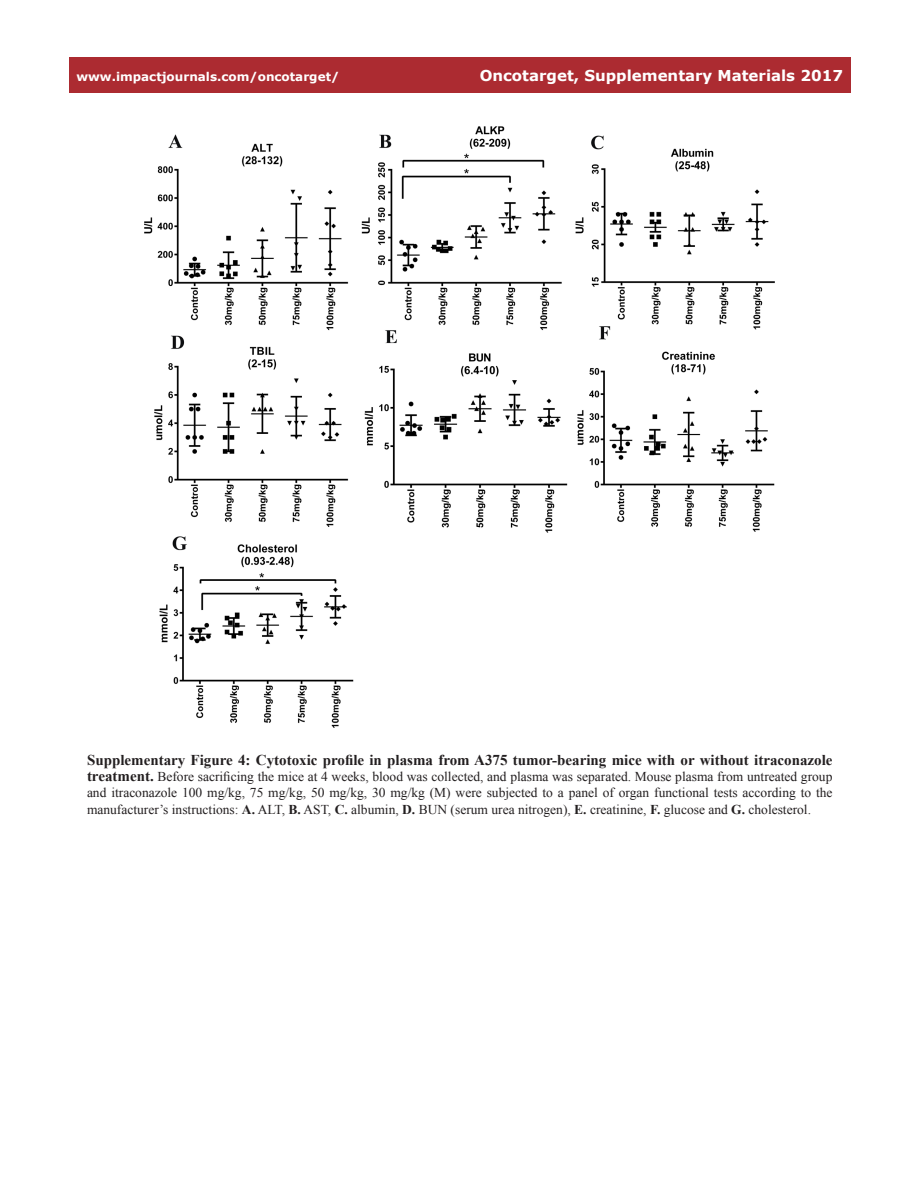
<style>
.page{position:relative;width:918px;height:1188px;background:#fff}
.page>*{position:absolute;margin:0;border:0;box-sizing:border-box;transform-origin:0 0}
.figuretext{font:700 15px "Times New Roman";color:#231f20}
.t1{font:700 15px "Verdana";color:#fff}
.figuretext-2{font:13.5px/16.2px "Times New Roman";color:#231f20;text-align:justify}
.t2{font:700 12px "Verdana";color:#fff}
.s1{font-weight:700;font-size:15px}
.s2{font-weight:700}
</style>
<div class="page">
<div style="left:69px;top:57px;width:781px;height:36px;background:#ac2b31"></div>
<img style="left:145px;top:127px;width:630px;height:601px">
<p class="t2" style="left:76px;top:68px;width:264px">www.impactjournals.com/oncotarget/</p>
<p class="t1" style="left:480px;top:65px;width:365px">Oncotarget, Supplementary Materials 2017</p>
<p class="figuretext" style="left:87px;top:750px;width:747px">Supplementary Figure 4: Cytotoxic profile in plasma from A375 tumor-bearing mice with or without itraconazole</p>
<p class="figuretext-2" style="left:87px;top:768px;width:747px"><span class="s1">treatment.</span> Before sacrificing the mice at 4 weeks, blood was collected, and plasma was separated. Mouse plasma from untreated group and itraconazole 100 mg/kg, 75 mg/kg, 50 mg/kg, 30 mg/kg (M) were subjected to a panel of organ functional tests according to the manufacturer’s instructions: <span class="s2">A.</span> ALT, <span class="s2">B.</span> AST, <span class="s2">C.</span> albumin, <span class="s2">D.</span> BUN (serum urea nitrogen), <span class="s2">E.</span> creatinine, <span class="s2">F.</span> glucose and <span class="s2">G.</span> cholesterol.</p>
</div>
